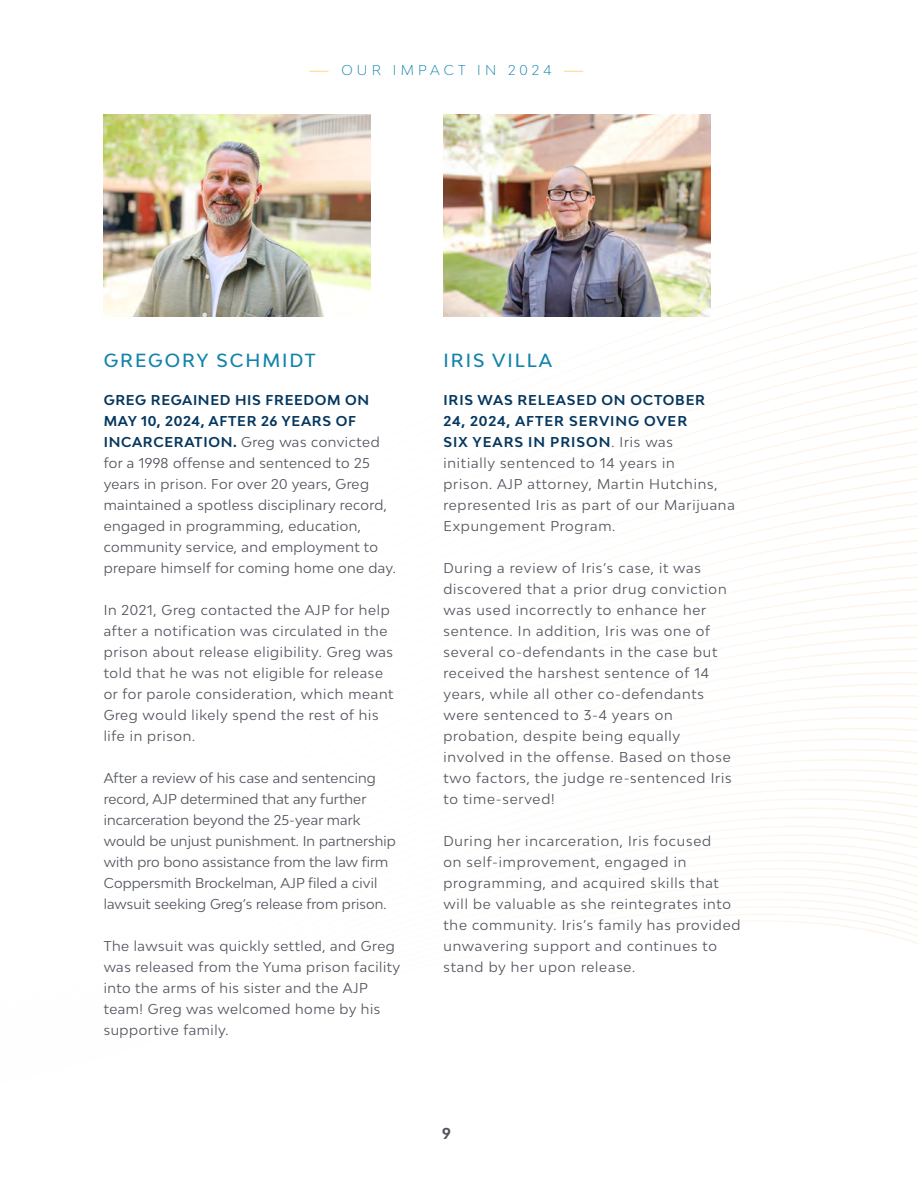
<style>
.page{position:relative;width:918px;height:1188px;background:#fff}
.page>*{position:absolute;margin:0;border:0;box-sizing:border-box;transform-origin:0 0}
.t1{font:500 18px "Bw Modelica";letter-spacing:.11em;color:#1283aa}
.t2{font:700 15px "Bw Modelica";color:#4f535c}
.t3{font:13.5px/21px "Bw Modelica";letter-spacing:.05em;color:#4f535c}
.t4{font:13.5px/21px "Bw Modelica";letter-spacing:.03em;color:#4f535c}
.t5{font:13.5px/21px "Bw Modelica";letter-spacing:.01em;color:#4f535c}
.t6{font:300 13.5px "Bw Modelica";letter-spacing:.3em;color:#1283aa}
.s1{color:#fcb814}
.s2{font-weight:700;color:#05375f}
</style>
<div class="page">
<svg style="left:708px;top:912px;width:144px;height:16px"></svg>
<img style="left:104px;top:114px;width:267px;height:203px">
<img style="left:444px;top:114px;width:266px;height:203px">
<p class="t6" style="left:309px;top:61px;width:277px"><span class="s1">——</span> OUR IMPACT IN 2024 <span class="s1">——</span></p>
<h1 class="t1" style="left:104px;top:348px;width:213px">GREGORY SCHMIDT</h1>
<p class="t4" style="left:104px;top:389px;width:294px"><span class="s2">GREG REGAINED HIS FREEDOM ON MAY 10, 2024, AFTER 26 YEARS OF INCARCERATION.</span> Greg was convicted for a 1998 offense and sentenced to 25 years in prison. For over 20 years, Greg maintained a spotless disciplinary record, engaged in programming, education, community service, and employment to prepare himself for coming home one day.</p>
<p class="t3" style="left:104px;top:599px;width:291px">In 2021, Greg contacted the AJP for help after a notification was circulated in the prison about release eligibility. Greg was told that he was not eligible for release or for parole consideration, which meant Greg would likely spend the rest of his life in prison.</p>
<p class="t5" style="left:104px;top:767px;width:294px">After a review of his case and sentencing record, AJP determined that any further incarceration beyond the 25-year mark would be unjust punishment. In partnership with pro bono assistance from the law firm Coppersmith Brockelman, AJP filed a civil lawsuit seeking Greg’s release from prison.</p>
<p class="t3" style="left:104px;top:935px;width:298px">The lawsuit was quickly settled, and Greg was released from the Yuma prison facility into the arms of his sister and the AJP team! Greg was welcomed home by his supportive family.</p>
<h1 class="t1" style="left:444px;top:348px;width:110px">IRIS VILLA</h1>
<p class="t3" style="left:444px;top:389px;width:293px"><span class="s2">IRIS WAS RELEASED ON OCTOBER<br>24, 2024, AFTER SERVING OVER<br>SIX YEARS IN PRISON</span>. Iris was<br>initially sentenced to 14 years in<br>prison. AJP attorney, Martin Hutchins, represented Iris as part of our Marijuana<br>Expungement Program.</p>
<p class="t3" style="left:444px;top:557px;width:290px">During a review of Iris’s case, it was discovered that a prior drug conviction was used incorrectly to enhance her sentence. In addition, Iris was one of several co-defendants in the case but received the harshest sentence of 14 years, while all other co-defendants were sentenced to 3-4 years on probation, despite being equally involved in the offense. Based on those two factors, the judge re-sentenced Iris to time-served!</p>
<p class="t3" style="left:444px;top:830px;width:298px">During her incarceration, Iris focused<br>on self-improvement, engaged in programming, and acquired skills that will be valuable as she reintegrates into the community. Iris’s family has provided unwavering support and continues to stand by her upon release.</p>
<p class="t2" style="left:442px;top:1124px;width:10px">9</p>
</div>
